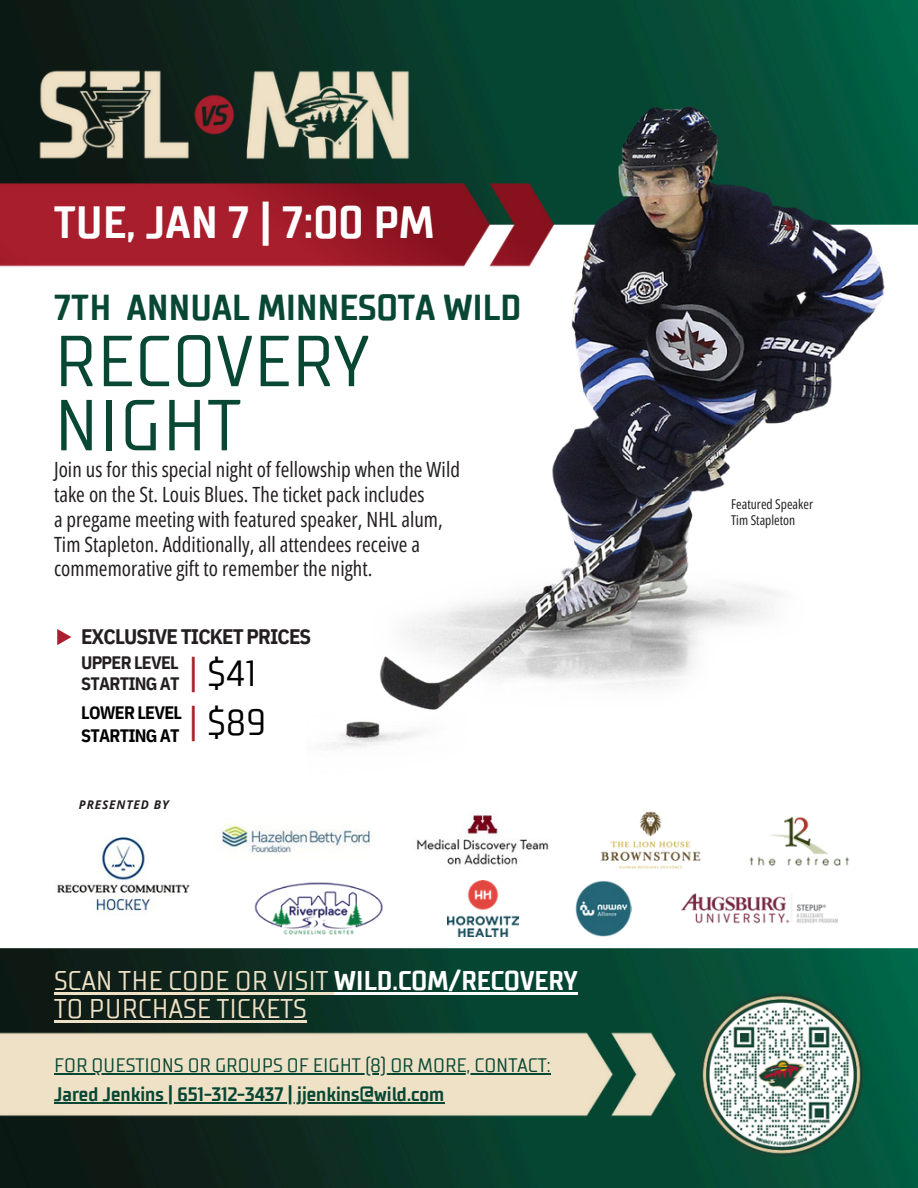
<style>
.page{position:relative;width:918px;height:1188px;background:#fff}
.page>*{position:absolute;margin:0;border:0;box-sizing:border-box;transform-origin:0 0}
.t1{font:72px/64.2px "TT Supermolot Condensed";letter-spacing:.005em;color:#084734}
.t2{font:700 45px "TT Supermolot Condensed";letter-spacing:.01em;color:#fff}
.t3{font:36.3px/49.5px "TT Supermolot Condensed";color:#000}
.t4{font:700 36px "TT Supermolot Condensed";letter-spacing:.005em;color:#084734}
.t5{font:27px/28.2px "TT Supermolot Condensed";letter-spacing:.005em;color:#eee1c6}
.t6{font:21px/24.8px "Open Sans Condensed";letter-spacing:.005em;color:#231f20}
.t7{font:700 21px "IBM Plex Sans Cond";letter-spacing:-.04em;color:#231f20}
.t8{font:19.5px "TT Supermolot Condensed";color:#084734}
.t9{font:700 19.5px "TT Supermolot Condensed";color:#084734}
.t10{font:700 18px/20.2px "IBM Plex Sans Cond";letter-spacing:-.04em;color:#231f20}
.t11{font:700 18px "IBM Plex Sans Cond";letter-spacing:-.04em;color:#000}
.t12{font:13.5px/15.8px "Open Sans Condensed";color:#231f20}
.t13{font:italic 700 12px "Open Sans";letter-spacing:.07em;color:#231f20}
.s1{color:#aa1f2d}
.s2{font-weight:700;color:#fff}
</style>
<div class="page">
<img style="left:0;top:0;width:918px;height:176px">
<img style="left:0;top:948px;width:918px;height:240px">
<img style="left:306px;top:83px;width:612px;height:665px">
<img style="left:33px;top:63px;width:384px;height:103px">
<img style="left:0;top:176px;width:568px;height:98px">
<img style="left:0;top:1025px;width:692px;height:99px">
<img style="left:692px;top:984px;width:180px;height:180px">
<img style="left:254px;top:882px;width:129px;height:53px">
<img style="left:681px;top:893px;width:157px;height:31px">
<img style="left:575px;top:880px;width:57px;height:56px">
<img style="left:448px;top:880px;width:71px;height:56px">
<img style="left:601px;top:812px;width:100px;height:56px">
<img style="left:220px;top:824px;width:150px;height:29px">
<img style="left:416px;top:815px;width:133px;height:50px">
<img style="left:750px;top:816px;width:100px;height:50px">
<img style="left:57px;top:837px;width:133px;height:74px">
<svg style="left:57px;top:629px;width:14px;height:16px"></svg>
<hr style="left:54px;top:992px;width:280px;height:3px;background:#eee1c6">
<hr style="left:334px;top:992px;width:244px;height:3px;background:#fff">
<hr style="left:54px;top:1020px;width:253px;height:3px;background:#eee1c6">
<hr style="left:54px;top:1073px;width:497px;height:1px;background:#084734">
<hr style="left:54px;top:1103px;width:390px;height:1px;background:#084734">
<p class="t2" style="left:54px;top:193px;width:382px">TUE, JAN 7 | 7:00 PM</p>
<p class="t4" style="left:54px;top:284px;width:469px">7TH ANNUAL MINNESOTA WILD</p>
<p class="t1" style="left:54px;top:329px;width:316px">RECOVERY<br>NIGHT</p>
<p class="t6" style="left:54px;top:457px;width:407px">Join us for this special night of fellowship when the Wild take on the St. Louis Blues. The ticket pack includes<br>a pregame meeting with featured speaker, NHL alum, Tim Stapleton. Additionally, all attendees receive a commemorative gift to remember the night.</p>
<p class="t7" style="left:81px;top:622px;width:232px">EXCLUSIVE TICKET PRICES</p>
<h6 class="t10" style="left:81px;top:652px;width:100px">UPPER LEVEL<br>STARTING AT</h6>
<p class="t11" style="left:81px;top:700px;width:103px">LOWER LEVEL</p>
<p class="t11" style="left:81px;top:724px;width:100px">STARTING AT</p>
<h3 class="t3" style="left:189px;top:648px;width:79px"><span class="s1">|</span> $41 <span class="s1">|</span> $89</h3>
<p class="t13" style="left:79px;top:797px;width:91px">PRESENTED BY</p>
<p class="t5" style="left:54px;top:967px;width:525px">SCAN THE CODE OR VISIT <span class="s2">WILD.COM/RECOVERY<br></span>TO PURCHASE TICKETS</p>
<p class="t8" style="left:54px;top:1053px;width:498px">FOR QUESTIONS OR GROUPS OF EIGHT (8) OR MORE, CONTACT:</p>
<p class="t9" style="left:54px;top:1082px;width:392px">Jared Jenkins | 651-312-3437 | jjenkins@wild.com</p>
<h4 class="t12" style="left:731px;top:496px;width:83px">Featured Speaker<br>Tim Stapleton</h4>
</div>
